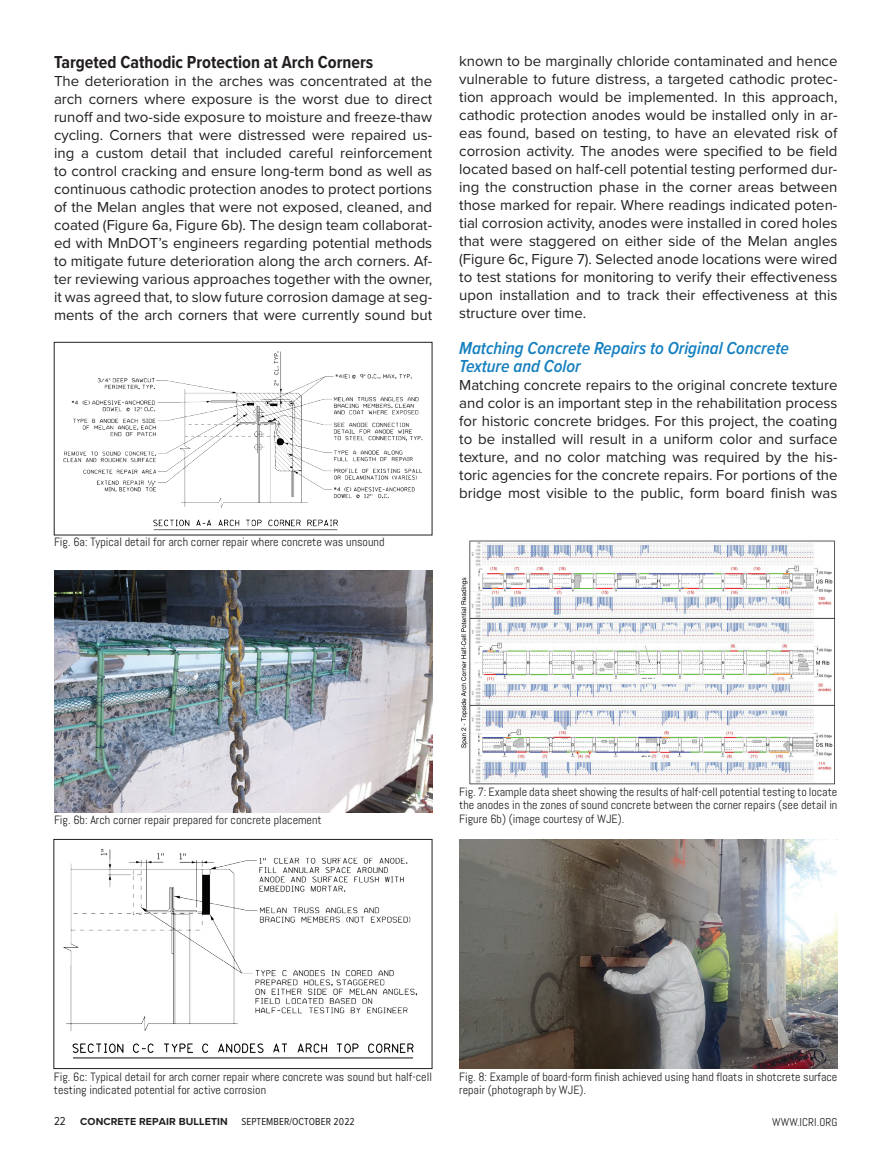
<style>
.page{position:relative;width:878px;height:1175px;background:#fff}
.page>*{position:absolute;margin:0;border:0;box-sizing:border-box;transform-origin:0 0}
.t1{font:italic 600 18px/18px "Proxima Nova Cond";color:#1680bf}
.t2{font:700 18px "Proxima Nova Cond";color:#231f20}
.t3{font:15px/18px "Proxima Nova";color:#231f20;text-align:justify}
.t4{font:12px/13.5px "Abel";color:#231f20}
.t5{font:12px "Proxima Nova Cond";color:#231f20}
.t6{font:11.25px "Abel";letter-spacing:.01em;color:#231f20}
.t7{font:700 10.5px "Proxima Nova";letter-spacing:.01em;color:#231f20}
.t8{font:10.5px "Proxima Nova Cond";letter-spacing:.01em;color:#231f20}
</style>
<div class="page">
<img style="left:63px;top:351px;width:360px;height:180px">
<div style="left:54px;top:342px;width:378px;height:193px;border:1px solid #231f20"></div>
<img style="left:54px;top:570px;width:378px;height:242px">
<img style="left:63px;top:849px;width:355px;height:210px">
<div style="left:54px;top:839px;width:378px;height:229px;border:1px solid #231f20"></div>
<img style="left:461px;top:540px;width:374px;height:245px">
<img style="left:459px;top:839px;width:378px;height:229px">
<p class="t2" style="left:54px;top:49px;width:321px">Targeted Cathodic Protection at Arch Corners</p>
<p class="t3" style="left:54px;top:72px;width:380px">The deterioration in the arches was concentrated at the arch corners where exposure is the worst due to direct runoff and two-side exposure to moisture and freeze-thaw cycling. Corners that were distressed were repaired us&shy;ing a custom detail that included careful reinforcement to control cracking and ensure long-term bond as well as continuous cathodic protection anodes to protect portions of the Melan angles that were not exposed, cleaned, and coated (Figure 6a, Figure 6b). The design team collaborat&shy;ed with MnDOT’s engineers regarding potential methods to mitigate future deterioration along the arch corners. Af&shy;ter reviewing various approaches together with the owner, it was agreed that, to slow future corrosion damage at seg&shy;ments of the arch corners that were currently sound but</p>
<p class="t4" style="left:54px;top:535px;width:332px">Fig. 6a: Typical detail for arch corner repair where concrete was unsound</p>
<p class="t3" style="left:459px;top:51px;width:380px">known to be marginally chloride contaminated and hence vulnerable to future distress, a targeted cathodic protec&shy;tion approach would be implemented. In this approach, cathodic protection anodes would be installed only in ar&shy;eas found, based on testing, to have an elevated risk of corrosion activity. The anodes were specified to be field located based on half-cell potential testing performed dur&shy;ing the construction phase in the corner areas between those marked for repair. Where readings indicated poten&shy;tial corrosion activity, anodes were installed in cored holes that were staggered on either side of the Melan angles (Figure 6c, Figure 7). Selected anode locations were wired to test stations for monitoring to verify their effectiveness upon installation and to track their effectiveness at this structure over time.</p>
<p class="t1" style="left:459px;top:338px;width:331px">Matching Concrete Repairs to Original Concrete<br>Texture and Color</p>
<p class="t3" style="left:459px;top:375px;width:380px">Matching concrete repairs to the original concrete texture and color is an important step in the rehabilitation process for historic concrete bridges. For this project, the coating to be installed will result in a uniform color and surface texture, and no color matching was required by the his&shy;toric agencies for the concrete repairs. For portions of the bridge most visible to the public, form board finish was</p>
<p class="t4" style="left:54px;top:813px;width:269px">Fig. 6b: Arch corner repair prepared for concrete placement</p>
<p class="t4" style="left:459px;top:785px;width:379px;text-align:justify">Fig. 7: Example data sheet showing the results of half-cell potential testing to locate the anodes in the zones of sound concrete between the corner repairs (see detail in Figure 6b) (image courtesy of WJE).</p>
<p class="t4" style="left:54px;top:1069px;width:379px">Fig. 6c: Typical detail for arch corner repair where concrete was sound but half-cell testing indicated potential for active corrosion</p>
<p class="t4" style="left:459px;top:1069px;width:379px">Fig. 8: Example of board-form finish achieved using hand floats in shotcrete surface repair (photograph by WJE).</p>
<p class="t5" style="left:54px;top:1112px;width:13px">22</p>
<p class="t7" style="left:80px;top:1113px;width:149px">CONCRETE REPAIR BULLETIN</p>
<p class="t8" style="left:241px;top:1113px;width:115px">SEPTEMBER/OCTOBER 2022</p>
<p class="t6" style="left:772px;top:1114px;width:67px">WWW.ICRI.ORG</p>
</div>
